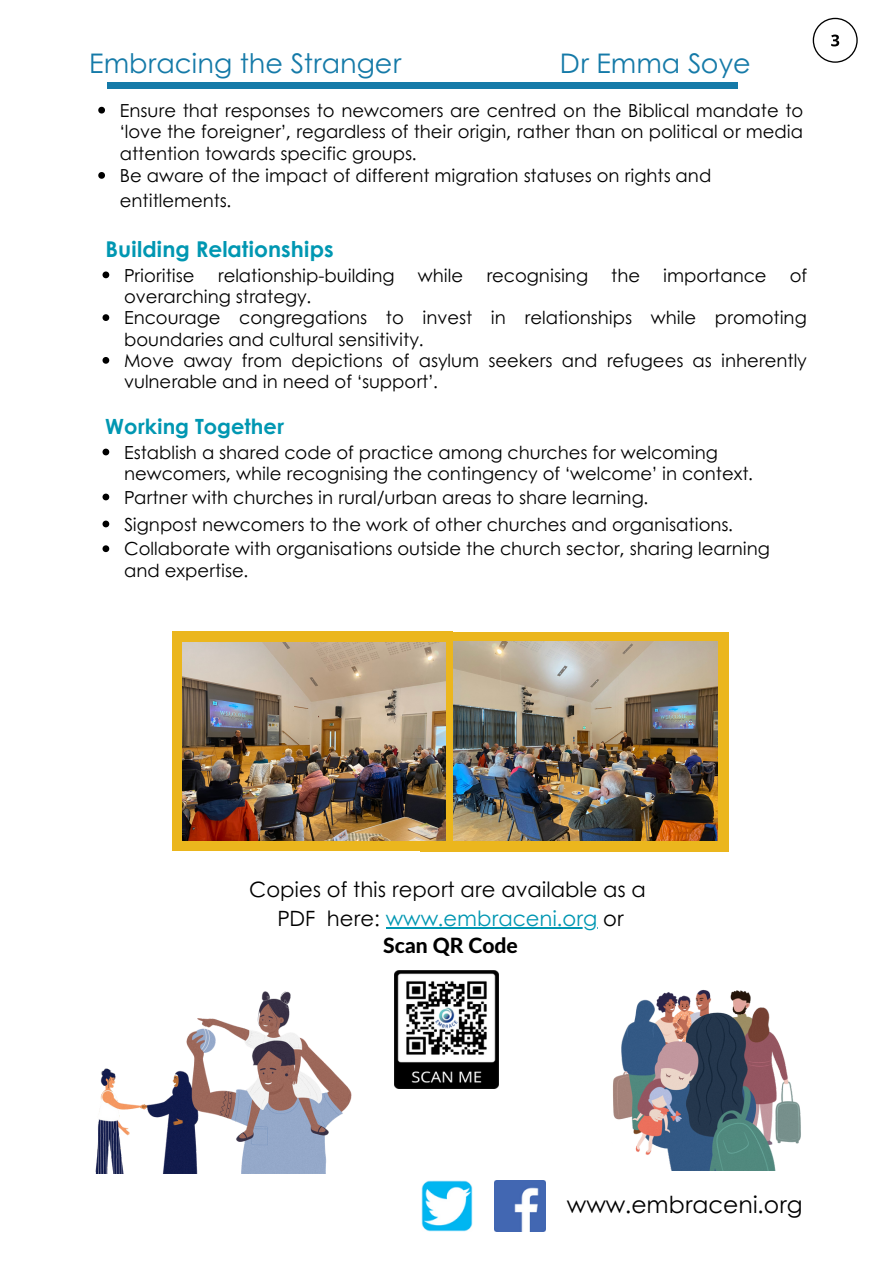
<style>
.page{position:relative;width:893px;height:1264px;background:#fff}
.page>*{position:absolute;margin:0;border:0;box-sizing:border-box;transform-origin:0 0}
.t1{font:27px "Century Gothic";color:#157aa8}
.t2{font:23.4px "Century Gothic";color:#000}
.t3{font:700 21.75px "Century Gothic";color:#0097b2}
.t4{font:21px "Century Gothic";color:#000}
.t5{font:21px "Century Gothic";color:#0097b2}
.t6{font:700 21px "Century Gothic";color:#0097b2}
.t7{font:800 21px "Lato Latin";color:#000}
.t8{font:18px/21.3px "Century Gothic";color:#000}
.s1{color:#000}
</style>
<div class="page">
<div style="left:107px;top:83px;width:630px;height:6px;background:#157aa8"></div>
<svg style="left:812px;top:18px;width:45px;height:45px"></svg>
<div style="left:421px;top:632px;width:308px;height:219px;background:#ebb61d"></div>
<img style="left:453px;top:641px;width:264px;height:199px">
<div style="left:172px;top:631px;width:280px;height:219px;background:#ebb61d"></div>
<img style="left:182px;top:642px;width:263px;height:199px">
<img style="left:494px;top:1180px;width:51px;height:51px">
<img style="left:422px;top:1180px;width:51px;height:51px">
<img style="left:395px;top:970px;width:103px;height:118px">
<img style="left:612px;top:989px;width:189px;height:181px">
<img style="left:95px;top:991px;width:257px;height:182px">
<hr style="left:386px;top:927px;width:211px;height:1px;background:#0097b2">
<svg style="left:102px;top:271px;width:7px;height:7px"></svg>
<svg style="left:102px;top:314px;width:7px;height:7px"></svg>
<svg style="left:102px;top:357px;width:7px;height:7px"></svg>
<svg style="left:102px;top:448px;width:7px;height:7px"></svg>
<svg style="left:102px;top:493px;width:7px;height:7px"></svg>
<svg style="left:102px;top:520px;width:7px;height:7px"></svg>
<svg style="left:102px;top:545px;width:7px;height:7px"></svg>
<svg style="left:98px;top:107px;width:7px;height:6px"></svg>
<svg style="left:98px;top:172px;width:7px;height:7px"></svg>
<p class="t1" style="left:89px;top:42px;width:313px">Embracing the Stranger</p>
<p class="t1" style="left:560px;top:42px;width:192px">Dr Emma Soye</p>
<p class="t8" style="left:120px;top:99px;width:684px;text-align:justify">Ensure that responses to newcomers are centred on the Biblical mandate to ‘love the foreigner’, regardless of their origin, rather than on political or media attention towards specific groups.</p>
<p class="t8" style="left:120px;top:162px;width:593px;line-height:24.8px">Be aware of the impact of different migration statuses on rights and entitlements.</p>
<p class="t3" style="left:106px;top:232px;width:229px">Building Relationships</p>
<p class="t8" style="left:124px;top:264px;width:72px">Prioritise</p>
<p class="t8" style="left:218px;top:264px;width:178px">relationship-building</p>
<p class="t8" style="left:418px;top:264px;width:47px">while</p>
<p class="t8" style="left:486px;top:264px;width:103px">recognising</p>
<p class="t8" style="left:611px;top:264px;width:30px">the</p>
<p class="t8" style="left:663px;top:264px;width:105px">importance</p>
<p class="t8" style="left:789px;top:264px;width:19px">of</p>
<p class="t8" style="left:124px;top:285px;width:189px">overarching strategy.</p>
<p class="t8" style="left:124px;top:306px;width:684px">Encourage congregations to invest in relationships while promoting boundaries and cultural sensitivity.</p>
<p class="t8" style="left:124px;top:349px;width:684px">Move away from depictions of asylum seekers and refugees as inherently vulnerable and in need of ‘support’.</p>
<p class="t6" style="left:105px;top:410px;width:180px">Working Together</p>
<p class="t8" style="left:124px;top:441px;width:630px">Establish a shared code of practice among churches for welcoming newcomers, while recognising the contingency of ‘welcome’ in context.</p>
<p class="t8" style="left:124px;top:486px;width:525px">Partner with churches in rural/urban areas to share learning.</p>
<p class="t8" style="left:124px;top:512px;width:610px">Signpost newcomers to the work of other churches and organisations.</p>
<p class="t8" style="left:124px;top:537px;width:647px">Collaborate with organisations outside the church sector, sharing learning and expertise.</p>
<p class="t4" style="left:249px;top:873px;width:398px">Copies of this report are available as a</p>
<p class="t5" style="left:277px;top:902px;width:348px"><span class="s1">PDF here:</span> www.embraceni.org <span class="s1">or</span></p>
<p class="t7" style="left:383px;top:936px;width:136px">Scan QR Code</p>
<p class="t2" style="left:567px;top:1186px;width:237px">www.embraceni.org</p>
</div>
